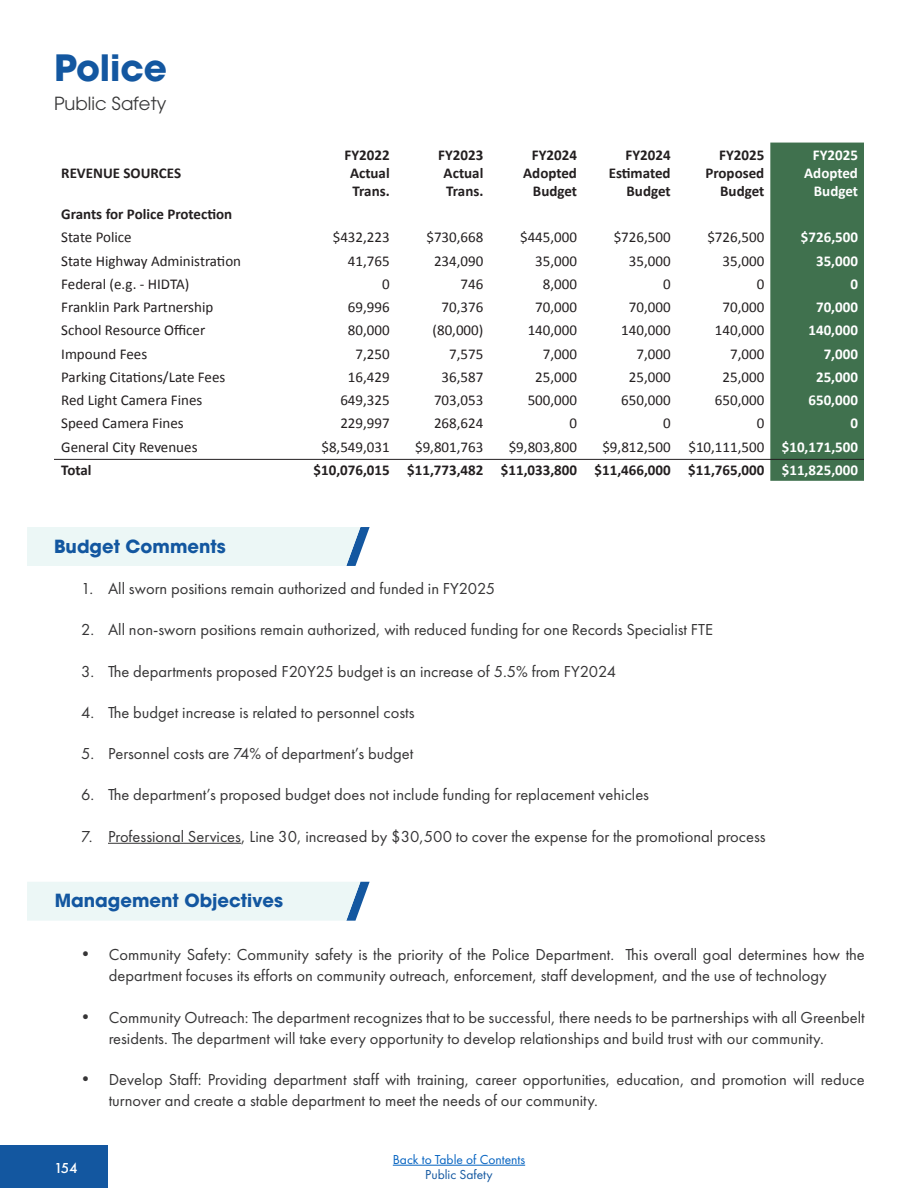
<style>
.page{position:relative;width:918px;height:1188px;background:#fff}
.page>*{position:absolute;margin:0;border:0;box-sizing:border-box;transform-origin:0 0}
.t1{font:700 36px "ITC Avant Garde Pro";color:#1357a0}
.t2{font:700 18px "ITC Avant Garde Pro";color:#1357a0}
.H1-Subtitle{font:18px "ITC Avant Garde Pro";color:#383839}
.t3{font:16.5px/21px "Futura PT";color:#363536}
.TableBody{font:15px "Calibri";color:#231f20}
.TableBody-2{font:700 15px/18px "Calibri";color:#231f20;text-align:right}
.ColumnHighlight{font:700 15px/18px "Calibri";color:#fff;text-align:right}
.t4{font:500 15px "Futura PT";color:#fff}
.t5{font:13.5px "Futura PT";color:#0563c1}
.t6{font:13.5px "Futura PT";color:#1357a0}
</style>
<div class="page">
<div style="left:27px;top:527px;width:343px;height:39px;background:#ecf7f6"></div>
<div style="left:27px;top:882px;width:343px;height:39px;background:#ecf7f6"></div>
<div style="left:770px;top:143px;width:94px;height:338px;background:#40714e"></div>
<hr style="left:108px;top:843px;width:133px;height:1px;background:#363536">
<hr style="left:54px;top:459px;width:810px;height:1px;background:#231f20">
<div style="left:0;top:1146px;width:108px;height:42px;background:#1357a0"></div>
<hr style="left:393px;top:1165px;width:132px;height:1px;background:#0563c1">
<h1 class="t1" style="left:54px;top:43px;width:115px">Police</h1>
<p class="H1-Subtitle" style="left:54px;top:92px;width:114px">Public Safety</p>
<p class="TableBody-2" style="left:61px;top:163px;width:121px">REVENUE SOURCES</p>
<p class="TableBody-2" style="left:345px;top:145px;width:47px;text-align:center">FY2022<br>Actual<br>Trans.</p>
<p class="TableBody-2" style="left:438px;top:145px;width:47px;text-align:center">FY2023<br>Actual<br>Trans.</p>
<p class="TableBody-2" style="left:523px;top:145px;width:55px">FY2024<br>Adopted<br>Budget</p>
<p class="TableBody-2" style="left:609px;top:145px;width:64px">FY2024<br>Estimated<br>Budget</p>
<p class="TableBody-2" style="left:705px;top:145px;width:60px">FY2025<br>Proposed<br>Budget</p>
<p class="ColumnHighlight" style="left:804px;top:145px;width:55px">FY2025<br>Adopted<br>Budget</p>
<p class="TableBody-2" style="left:61px;top:205px;width:173px">Grants for Police Protection</p>
<p class="TableBody" style="left:61px;top:227px;width:72px">State Police</p>
<p class="TableBody" style="left:333px;top:227px;width:58px">$432,223</p>
<p class="TableBody" style="left:426px;top:227px;width:58px">$730,668</p>
<p class="TableBody" style="left:520px;top:227px;width:58px">$445,000</p>
<p class="TableBody" style="left:614px;top:227px;width:58px">$726,500</p>
<p class="TableBody" style="left:707px;top:227px;width:58px">$726,500</p>
<p class="ColumnHighlight" style="left:801px;top:228px;width:59px">$726,500</p>
<p class="TableBody" style="left:61px;top:250px;width:181px">State Highway Administration</p>
<p class="TableBody" style="left:348px;top:250px;width:43px">41,765</p>
<p class="TableBody" style="left:434px;top:250px;width:51px">234,090</p>
<p class="TableBody" style="left:535px;top:250px;width:43px">35,000</p>
<p class="TableBody" style="left:629px;top:250px;width:43px">35,000</p>
<p class="TableBody" style="left:723px;top:250px;width:43px">35,000</p>
<p class="ColumnHighlight" style="left:816px;top:251px;width:43px">35,000</p>
<p class="TableBody" style="left:61px;top:273px;width:130px">Federal (e.g. - HIDTA)</p>
<p class="TableBody" style="left:382px;top:273px;width:9px">0</p>
<p class="TableBody" style="left:461px;top:273px;width:24px">746</p>
<p class="TableBody" style="left:543px;top:273px;width:36px">8,000</p>
<p class="TableBody" style="left:663px;top:273px;width:9px">0</p>
<p class="TableBody" style="left:757px;top:273px;width:9px">0</p>
<p class="ColumnHighlight" style="left:850px;top:274px;width:9px">0</p>
<p class="TableBody" style="left:61px;top:297px;width:154px">Franklin Park Partnership</p>
<p class="TableBody" style="left:348px;top:297px;width:43px">69,996</p>
<p class="TableBody" style="left:442px;top:297px;width:43px">70,376</p>
<p class="TableBody" style="left:535px;top:297px;width:43px">70,000</p>
<p class="TableBody" style="left:629px;top:297px;width:43px">70,000</p>
<p class="TableBody" style="left:723px;top:297px;width:43px">70,000</p>
<p class="ColumnHighlight" style="left:816px;top:298px;width:43px">70,000</p>
<p class="TableBody" style="left:61px;top:320px;width:146px">School Resource Officer</p>
<p class="TableBody" style="left:348px;top:320px;width:43px">80,000</p>
<p class="TableBody" style="left:433px;top:320px;width:52px">(80,000)</p>
<p class="TableBody" style="left:528px;top:320px;width:51px">140,000</p>
<p class="TableBody" style="left:621px;top:320px;width:51px">140,000</p>
<p class="TableBody" style="left:715px;top:320px;width:51px">140,000</p>
<p class="ColumnHighlight" style="left:809px;top:321px;width:51px">140,000</p>
<p class="TableBody" style="left:61px;top:343px;width:88px">Impound Fees</p>
<p class="TableBody" style="left:356px;top:343px;width:36px">7,250</p>
<p class="TableBody" style="left:449px;top:343px;width:36px">7,575</p>
<p class="TableBody" style="left:543px;top:343px;width:36px">7,000</p>
<p class="TableBody" style="left:637px;top:343px;width:36px">7,000</p>
<p class="TableBody" style="left:730px;top:343px;width:36px">7,000</p>
<p class="ColumnHighlight" style="left:824px;top:344px;width:36px">7,000</p>
<p class="TableBody" style="left:61px;top:366px;width:166px">Parking Citations/Late Fees</p>
<p class="TableBody" style="left:348px;top:366px;width:43px">16,429</p>
<p class="TableBody" style="left:442px;top:366px;width:43px">36,587</p>
<p class="TableBody" style="left:535px;top:366px;width:43px">25,000</p>
<p class="TableBody" style="left:629px;top:366px;width:43px">25,000</p>
<p class="TableBody" style="left:723px;top:366px;width:43px">25,000</p>
<p class="ColumnHighlight" style="left:816px;top:367px;width:43px">25,000</p>
<p class="TableBody" style="left:61px;top:390px;width:143px">Red Light Camera Fines</p>
<p class="TableBody" style="left:340px;top:390px;width:51px">649,325</p>
<p class="TableBody" style="left:434px;top:390px;width:51px">703,053</p>
<p class="TableBody" style="left:528px;top:390px;width:51px">500,000</p>
<p class="TableBody" style="left:621px;top:390px;width:51px">650,000</p>
<p class="TableBody" style="left:715px;top:390px;width:51px">650,000</p>
<p class="ColumnHighlight" style="left:809px;top:391px;width:51px">650,000</p>
<p class="TableBody" style="left:61px;top:413px;width:124px">Speed Camera Fines</p>
<p class="TableBody" style="left:340px;top:413px;width:51px">229,997</p>
<p class="TableBody" style="left:434px;top:413px;width:51px">268,624</p>
<p class="TableBody" style="left:569px;top:413px;width:9px">0</p>
<p class="TableBody" style="left:663px;top:413px;width:9px">0</p>
<p class="TableBody" style="left:757px;top:413px;width:9px">0</p>
<p class="ColumnHighlight" style="left:850px;top:414px;width:9px">0</p>
<p class="TableBody" style="left:61px;top:436px;width:138px">General City Revenues</p>
<p class="TableBody" style="left:321px;top:436px;width:70px">$8,549,031</p>
<p class="TableBody" style="left:415px;top:436px;width:70px">$9,801,763</p>
<p class="TableBody" style="left:509px;top:436px;width:70px">$9,803,800</p>
<p class="TableBody" style="left:602px;top:436px;width:70px">$9,812,500</p>
<p class="TableBody" style="left:688px;top:436px;width:77px">$10,111,500</p>
<p class="ColumnHighlight" style="left:782px;top:437px;width:78px">$10,171,500</p>
<p class="TableBody-2" style="left:61px;top:460px;width:32px">Total</p>
<p class="TableBody-2" style="left:314px;top:460px;width:78px">$10,076,015</p>
<p class="TableBody-2" style="left:407px;top:460px;width:78px">$11,773,482</p>
<p class="TableBody-2" style="left:501px;top:460px;width:78px">$11,033,800</p>
<p class="TableBody-2" style="left:595px;top:460px;width:78px">$11,466,000</p>
<p class="TableBody-2" style="left:688px;top:460px;width:78px">$11,765,000</p>
<p class="ColumnHighlight" style="left:782px;top:460px;width:78px">$11,825,000</p>
<h3 class="t2" style="left:54px;top:534px;width:173px">Budget Comments</h3>
<p class="t3" style="left:81px;top:578px;width:416px">1. All sworn positions remain authorized and funded in FY2025</p>
<p class="t3" style="left:81px;top:619px;width:634px">2. All non-sworn positions remain authorized, with reduced funding for one Records Specialist FTE</p>
<p class="t3" style="left:81px;top:661px;width:537px">3. The departments proposed F20Y25 budget is an increase of 5.5% from FY2024</p>
<p class="t3" style="left:81px;top:702px;width:335px">4. The budget increase is related to personnel costs</p>
<p class="t3" style="left:81px;top:743px;width:334px">5. Personnel costs are 74% of department’s budget</p>
<p class="t3" style="left:81px;top:784px;width:570px">6. The department’s proposed budget does not include funding for replacement vehicles</p>
<p class="t3" style="left:81px;top:826px;width:686px">7. Professional Services, Line 30, increased by $30,500 to cover the expense for the promotional process</p>
<h3 class="t2" style="left:55px;top:888px;width:230px">Management Objectives</h3>
<p class="t3" style="left:109px;top:944px;width:758px;text-indent:-27px">• Community Safety: Community safety is the priority of the Police Department. This overall goal determines how the department focuses its efforts on community outreach, enforcement, staff development, and the use of technology</p>
<p class="t3" style="left:109px;top:1006px;width:758px;text-indent:-27px">• Community Outreach: The department recognizes that to be successful, there needs to be partnerships with all Greenbelt residents. The department will take every opportunity to develop relationships and build trust with our community.</p>
<p class="t3" style="left:109px;top:1069px;width:757px;text-indent:-27px">• Develop Staff: Providing department staff with training, career opportunities, education, and promotion will reduce turnover and create a stable department to meet the needs of our community.</p>
<p class="t4" style="left:54px;top:1159px;width:25px">154</p>
<p class="t5" style="left:393px;top:1151px;width:134px">Back to Table of Contents</p>
<p class="t6" style="left:425px;top:1167px;width:69px">Public Safety</p>
</div>
